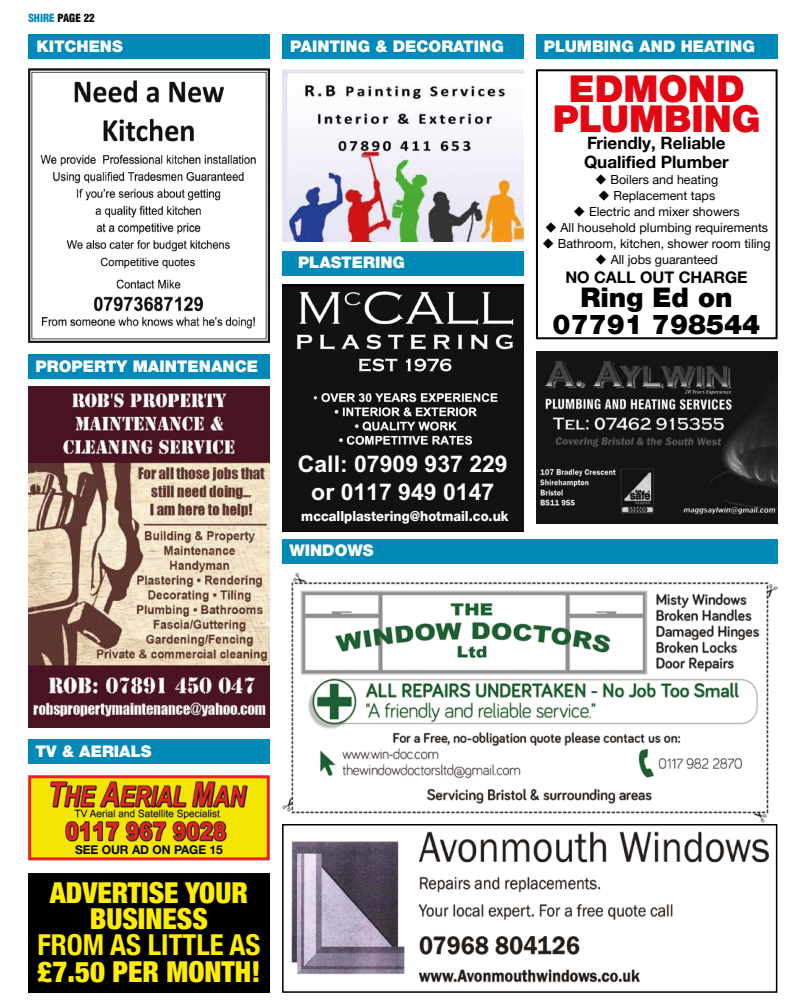
<style>
.page{position:relative;width:806px;height:1007px;background:#fff}
.page>*{position:absolute;margin:0;border:0;box-sizing:border-box;transform-origin:0 0}
.t1{font:900 37px/30px "Helvetica Neue LTW1 G";color:#e30613;text-align:center}
.t2{font:900 condensed 28.8px/26px "Helvetica Neue";color:#ffed00;text-align:center}
.t3{font:700 condensed 28.8px "Helvetica Neue";color:#ffed00}
.t4{font:900 27px/27px "Helvetica Neue LTW1 G";color:#000;text-align:center}
.t5{font:700 23px/28.1px "Arial";color:#fff;text-align:center}
.t6{font:700 17px/19px "Helvetica Neue LTW1 G";color:#000}
.t7{font:900 16px "Helvetica Neue LTW1 G";color:#fff}
.t8{font:700 16px "Helvetica Neue LTW1 G";color:#000}
.t9{font:800 13.9px "Helvetica Neue LTW1 G";color:#fff;scale:.94 1}
.t10{font:12.5px "Helvetica Neue LTW1 G";color:#000}
.t11{font:700 12px "Helvetica Neue LTW1 G";color:#000}
.t12{font:11.2px "Arial";color:#000}
.t13{font:900 condensed 11px "Helvetica LT";color:#000}
.s1{color:#008ab7}
</style>
<div class="page">
<img style="left:282px;top:572px;width:494px;height:250px">
<img style="left:291px;top:831px;width:478px;height:152px">
<div style="left:282px;top:823px;width:494px;height:169px;border:2px solid #000"></div>
<div style="left:282px;top:538px;width:495px;height:25px;background:#008ab7"></div>
<div style="left:536px;top:34px;width:241px;height:25px;background:#008ab7"></div>
<img style="left:536px;top:351px;width:241px;height:172px">
<img style="left:28px;top:386px;width:241px;height:341px">
<div style="left:28px;top:354px;width:241px;height:25px;background:#008ab7"></div>
<div style="left:28px;top:739px;width:241px;height:25px;background:#008ab7"></div>
<div style="left:282px;top:250px;width:241px;height:25px;background:#008ab7"></div>
<div style="left:28px;top:34px;width:241px;height:25px;background:#008ab7"></div>
<div style="left:282px;top:34px;width:241px;height:25px;background:#008ab7"></div>
<img style="left:282px;top:69px;width:241px;height:173px">
<div style="left:535px;top:69px;width:242px;height:270px;border:2px solid #000"></div>
<img style="left:28px;top:69px;width:241px;height:274px">
<div style="left:98px;top:255px;width:100px;height:16px;background:#fff"></div>
<div style="left:28px;top:775px;width:241px;height:85px;background:#f3e600;border:3px solid #e52324"></div>
<img style="left:50px;top:781px;width:198px;height:38px">
<img style="left:65px;top:821px;width:162px;height:21px">
<div style="left:28px;top:873px;width:241px;height:119px;background:#000"></div>
<img style="left:282px;top:287px;width:241px;height:243px">
<p class="t13" style="left:28px;top:11px;width:68px"><span class="s1">SHIRE</span> PAGE 22</p>
<p class="t7" style="left:36px;top:36px;width:88px">KITCHENS</p>
<p class="t7" style="left:290px;top:36px;width:215px">PAINTING &amp; DECORATING</p>
<p class="t12" style="left:101px;top:254px;width:96px">Competitive quotes</p>
<p class="t7" style="left:298px;top:253px;width:108px">PLASTERING</p>
<p class="t7" style="left:36px;top:356px;width:224px">PROPERTY MAINTENANCE</p>
<h3 class="t5" style="left:297px;top:449px;width:211px">Call: 07909 937 229 or 0117 949 0147</h3>
<p class="t9" style="left:301px;top:507px;width:222px">mccallplastering@hotmail.co.uk</p>
<p class="t7" style="left:289px;top:540px;width:86px">WINDOWS</p>
<p class="t7" style="left:543px;top:36px;width:212px">PLUMBING AND HEATING</p>
<h1 class="t1" style="left:552px;top:74px;width:209px">EDMOND<br>PLUMBING</h1>
<h3 class="t6" style="left:583px;top:133px;width:146px">Friendly, Reliable<br>Qualified Plumber</h3>
<p class="t10" style="left:594px;top:172px;width:125px">◆ Boilers and heating</p>
<p class="t10" style="left:597px;top:188px;width:119px">◆ Replacement taps</p>
<p class="t10" style="left:573px;top:204px;width:168px">◆ Electric and mixer showers</p>
<p class="t10" style="left:544px;top:220px;width:225px">◆ All household plumbing requirements</p>
<p class="t10" style="left:542px;top:235px;width:230px">◆ Bathroom, kitchen, shower room tiling</p>
<p class="t10" style="left:594px;top:251px;width:125px">◆ All jobs guaranteed</p>
<p class="t8" style="left:565px;top:267px;width:183px">NO CALL OUT CHARGE</p>
<h3 class="t4" style="left:552px;top:284px;width:209px">Ring Ed on<br>07791 798544</h3>
<p class="t7" style="left:36px;top:741px;width:117px">TV &amp; AERIALS</p>
<p class="t11" style="left:75px;top:842px;width:149px">SEE OUR AD ON PAGE 15</p>
<h2 class="t2" style="left:50px;top:878px;width:199px">ADVERTISE YOUR<br>BUSINESS</h2>
<h2 class="t3" style="left:37px;top:921px;width:224px">FROM AS LITTLE AS</h2>
<h2 class="t2" style="left:37px;top:956px;width:224px">£7.50 PER MONTH!</h2>
</div>
